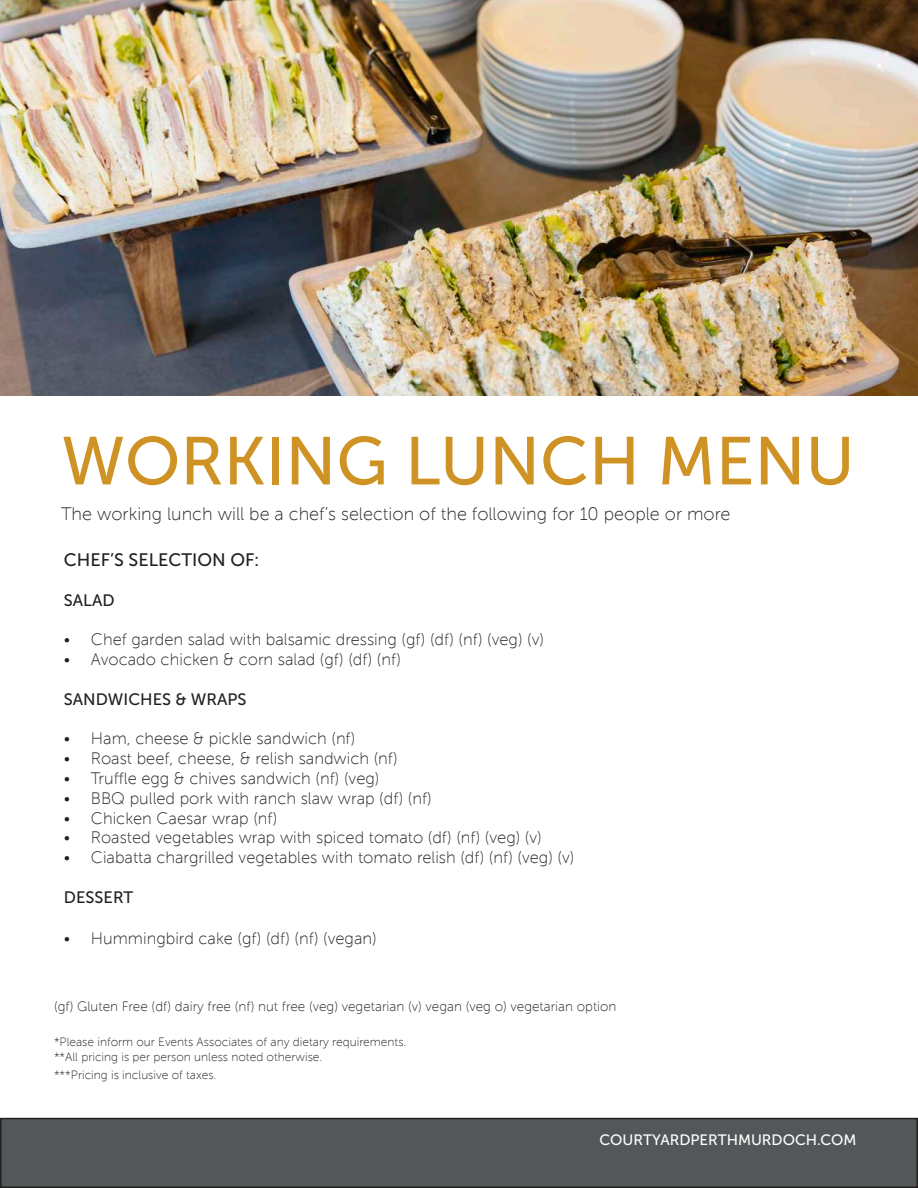
<style>
.page{position:relative;width:918px;height:1188px;background:#fff}
.page>*{position:absolute;margin:0;border:0;box-sizing:border-box;transform-origin:0 0}
.t1{font:67.5px "Museo Sans 500";color:#cf9325}
.t2{font:18px "Museo Sans 100";color:#231f20}
.t3{font:18px "Museo Sans 500";color:#231f20}
.t4{font:16.5px "Museo Sans 100";color:#231f20}
.t5{font:16.5px "Museo Sans 500";color:#231f20}
.t6{font:15px "Museo Sans 500";color:#fff}
.t7{font:13.5px "Museo Sans 100";color:#231f20}
.t8{font:12px/14.4px "Museo Sans 100";color:#231f20}
</style>
<div class="page">
<div style="left:1px;top:1119px;width:916px;height:68px;background:#545759"></div>
<div style="left:0;top:1118px;width:918px;height:70px;border:2px solid #231f20"></div>
<img style="left:0;top:0;width:918px;height:396px">
<h1 class="t1" style="left:61px;top:424px;width:795px">WORKING LUNCH MENU</h1>
<p class="t2" style="left:61px;top:504px;width:671px">The working lunch will be a chef’s selection of the following for 10 people or more</p>
<p class="t3" style="left:64px;top:550px;width:197px">CHEF’S SELECTION OF:</p>
<p class="t5" style="left:64px;top:591px;width:52px">SALAD</p>
<p class="t4" style="left:64px;top:631px;width:482px">• Chef garden salad with balsamic dressing (gf) (df) (nf) (veg) (v)</p>
<p class="t4" style="left:64px;top:651px;width:339px">• Avocado chicken &amp; corn salad (gf) (df) (nf)</p>
<p class="t5" style="left:64px;top:690px;width:184px">SANDWICHES &amp; WRAPS</p>
<p class="t4" style="left:64px;top:730px;width:293px">• Ham, cheese &amp; pickle sandwich (nf)</p>
<p class="t4" style="left:64px;top:750px;width:335px">• Roast beef, cheese, &amp; relish sandwich (nf)</p>
<p class="t4" style="left:64px;top:769px;width:317px">• Truffle egg &amp; chives sandwich (nf) (veg)</p>
<p class="t4" style="left:64px;top:789px;width:369px">• BBQ pulled pork with ranch slaw wrap (df) (nf)</p>
<p class="t4" style="left:64px;top:809px;width:215px">• Chicken Caesar wrap (nf)</p>
<p class="t4" style="left:64px;top:829px;width:479px">• Roasted vegetables wrap with spiced tomato (df) (nf) (veg) (v)</p>
<p class="t4" style="left:64px;top:849px;width:512px">• Ciabatta chargrilled vegetables with tomato relish (df) (nf) (veg) (v)</p>
<p class="t5" style="left:64px;top:888px;width:71px">DESSERT</p>
<p class="t4" style="left:64px;top:930px;width:314px">• Hummingbird cake (gf) (df) (nf) (vegan)</p>
<p class="t7" style="left:54px;top:999px;width:564px">(gf) Gluten Free (df) dairy free (nf) nut free (veg) vegetarian (v) vegan (veg o) vegetarian option</p>
<p class="t8" style="left:54px;top:1035px;width:354px">*Please inform our Events Associates of any dietary requirements. **All pricing is per person unless noted otherwise.</p>
<p class="t8" style="left:54px;top:1067px;width:164px">***Pricing is inclusive of taxes.</p>
<p class="t6" style="left:599px;top:1132px;width:259px">COURTYARDPERTHMURDOCH.COM</p>
</div>
